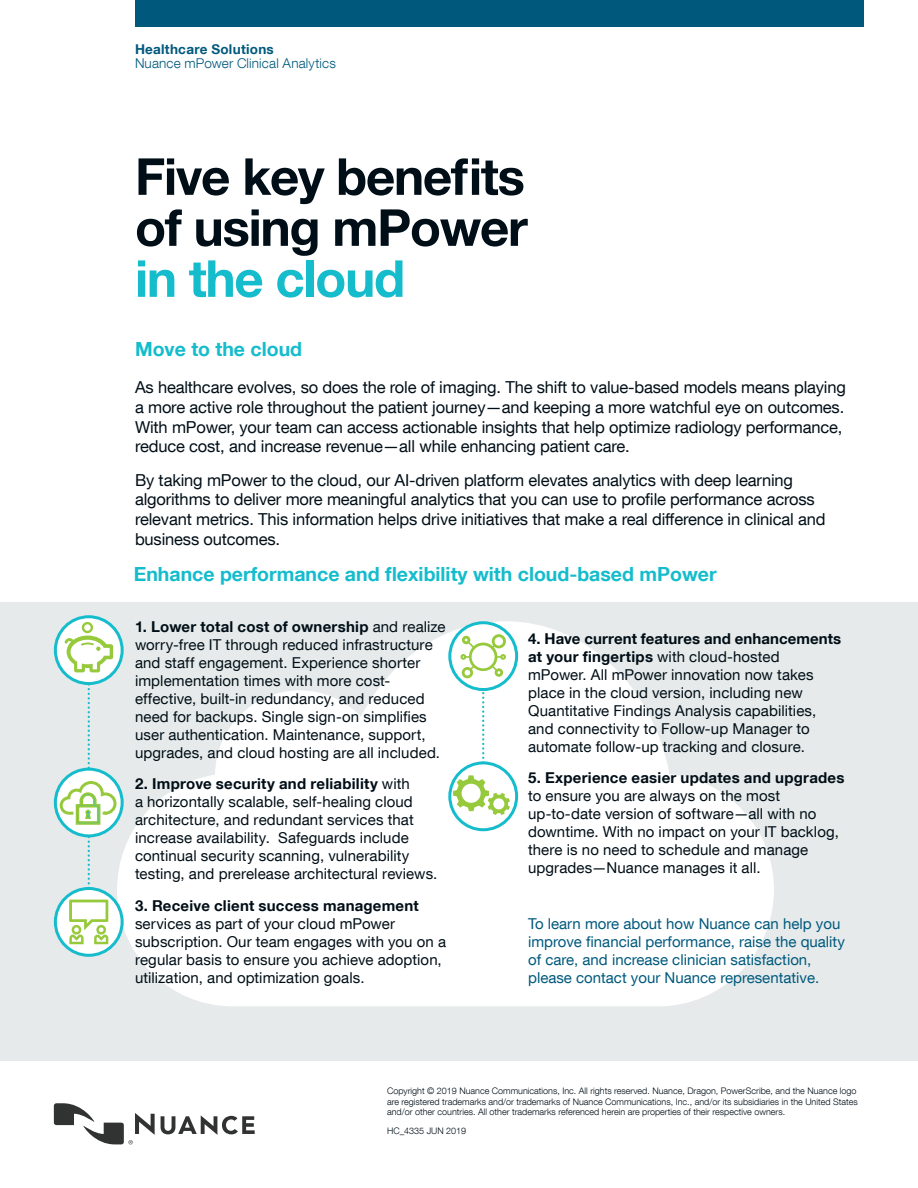
<style>
.page{position:relative;width:918px;height:1188px;background:#fff}
.page>*{position:absolute;margin:0;border:0;box-sizing:border-box;transform-origin:0 0}
.t1{font:700 51px/51px "Helvetica Neue LT Com";letter-spacing:-.025em;color:#000e17}
.t2{font:700 51px "Helvetica Neue LT Com";letter-spacing:-.025em;color:#14bccc}
.t3{font:700 19.5px "Helvetica Neue LT Com";color:#14bccc}
.t4{font:16.5px/19.8px "Helvetica Neue LT Com";letter-spacing:-.01em;color:#000e17}
.Body_Text_9_11{font:15px/18px "Helvetica Neue LT Com";letter-spacing:.005em;color:#000e17}
.t5{font:15px/18px "Helvetica Neue LT Com";color:#00597d}
.Product_Offering_Nam{font:300 13.5px "Helvetica Neue LT Com";letter-spacing:.01em;color:#00597d}
.Business_Unit_Name_9{font:700 13.5px "Helvetica Neue LT Com";letter-spacing:.02em;color:#00597d}
.Legal___Doc_No__6_7{font:300 9px/10.5px "Helvetica Neue LT Com";color:#000e17}
.s1{font-weight:700}
</style>
<div class="page">
<div style="left:0;top:602px;width:918px;height:459px;background:#e6eaea"></div>
<div style="left:135px;top:0;width:729px;height:27px;background:#00597d"></div>
<svg style="left:161px;top:1115px;width:94px;height:20px"></svg>
<svg style="left:54px;top:1103px;width:101px;height:41px"></svg>
<svg style="left:118px;top:621px;width:656px;height:385px;fill:#fff"></svg>
<svg style="left:448px;top:763px;width:67px;height:67px"></svg>
<div style="left:448px;top:761px;width:70px;height:70px;border:3px solid #14bccc;border-radius:50%"></div>
<svg style="left:55px;top:617px;width:67px;height:67px"></svg>
<div style="left:54px;top:615px;width:70px;height:70px;border:3px solid #14bccc;border-radius:50%"></div>
<div style="left:54px;top:768px;width:70px;height:69px;border:3px solid #14bccc;border-radius:50%"></div>
<svg style="left:54px;top:888px;width:67px;height:67px"></svg>
<div style="left:54px;top:887px;width:70px;height:70px;border:3px solid #14bccc;border-radius:50%"></div>
<svg style="left:58px;top:622px;width:60px;height:322px"></svg>
<svg style="left:450px;top:623px;width:67px;height:67px"></svg>
<div style="left:448px;top:621px;width:70px;height:70px;border:3px solid #14bccc;border-radius:50%"></div>
<svg style="left:452px;top:634px;width:59px;height:185px;background:#e4f4e4"></svg>
<p class="Business_Unit_Name_9" style="left:135px;top:41px;width:140px">Healthcare Solutions</p>
<p class="Product_Offering_Nam" style="left:135px;top:55px;width:202px">Nuance mPower Clinical Analytics</p>
<p class="t1" style="left:135px;top:150px;width:394px">Five key benefits of using mPower</p>
<p class="t2" style="left:135px;top:246px;width:272px">in the cloud</p>
<p class="t3" style="left:135px;top:337px;width:169px">Move to the cloud</p>
<p class="t4" style="left:135px;top:377px;width:712px">As healthcare evolves, so does the role of imaging. The shift to value-based models means playing a more active role throughout the patient journey—and keeping a more watchful eye on outcomes.<br>With mPower, your team can access actionable insights that help optimize radiology performance, reduce cost, and increase revenue—all while enhancing patient care.</p>
<p class="t4" style="left:135px;top:470px;width:692px">By taking mPower to the cloud, our AI-driven platform elevates analytics with deep learning algorithms to deliver more meaningful analytics that you can use to profile performance across relevant metrics. This information helps drive initiatives that make a real difference in clinical and business outcomes.</p>
<p class="t3" style="left:134px;top:562px;width:585px">Enhance performance and flexibility with cloud-based mPower</p>
<p class="Body_Text_9_11" style="left:135px;top:617px;width:312px"><span class="s1">1. Lower total cost of ownership</span> and realize worry-free IT through reduced infrastructure and staff engagement. Experience shorter implementation times with more cost&shy;effective, built-in redundancy, and reduced need for backups. Single sign-on simplifies user authentication. Maintenance, support, upgrades, and cloud hosting are all included.</p>
<p class="Body_Text_9_11" style="left:135px;top:775px;width:304px"><span class="s1">2. Improve security and reliability</span> with<br>a horizontally scalable, self-healing cloud architecture, and redundant services that increase availability. Safeguards include continual security scanning, vulnerability testing, and prerelease architectural reviews.</p>
<p class="Body_Text_9_11" style="left:135px;top:896px;width:313px"><span class="s1">3. Receive client success management </span>services as part of your cloud mPower subscription. Our team engages with you on a regular basis to ensure you achieve adoption, utilization, and optimization goals.</p>
<p class="Body_Text_9_11" style="left:528px;top:629px;width:315px"><span class="s1">4. Have current features and enhancements at your fingertips</span> with cloud-hosted mPower. All mPower innovation now takes place in the cloud version, including new Quantitative Findings Analysis capabilities, and connectivity to Follow-up Manager to automate follow-up tracking and closure.</p>
<p class="Body_Text_9_11" style="left:528px;top:768px;width:318px"><span class="s1">5. Experience easier updates and upgrades </span>to ensure you are always on the most up-to-date version of software—all with no downtime. With no impact on your IT backlog, there is no need to schedule and manage upgrades—Nuance manages it all.</p>
<p class="t5" style="left:528px;top:914px;width:318px">To learn more about how Nuance can help you improve financial performance, raise the quality of care, and increase clinician satisfaction, please contact your Nuance representative.</p>
<p class="Legal___Doc_No__6_7" style="left:387px;top:1086px;width:472px">Copyright © 2019 Nuance Communications, Inc. All rights reserved. Nuance, Dragon, PowerScribe, and the Nuance logo are registered trademarks and/or trademarks of Nuance Communications, Inc., and/or its subsidiaries in the United States and/or other countries. All other trademarks referenced herein are properties of their respective owners.</p>
<p class="Legal___Doc_No__6_7" style="left:387px;top:1125px;width:81px">HC_4335 JUN 2019</p>
</div>
